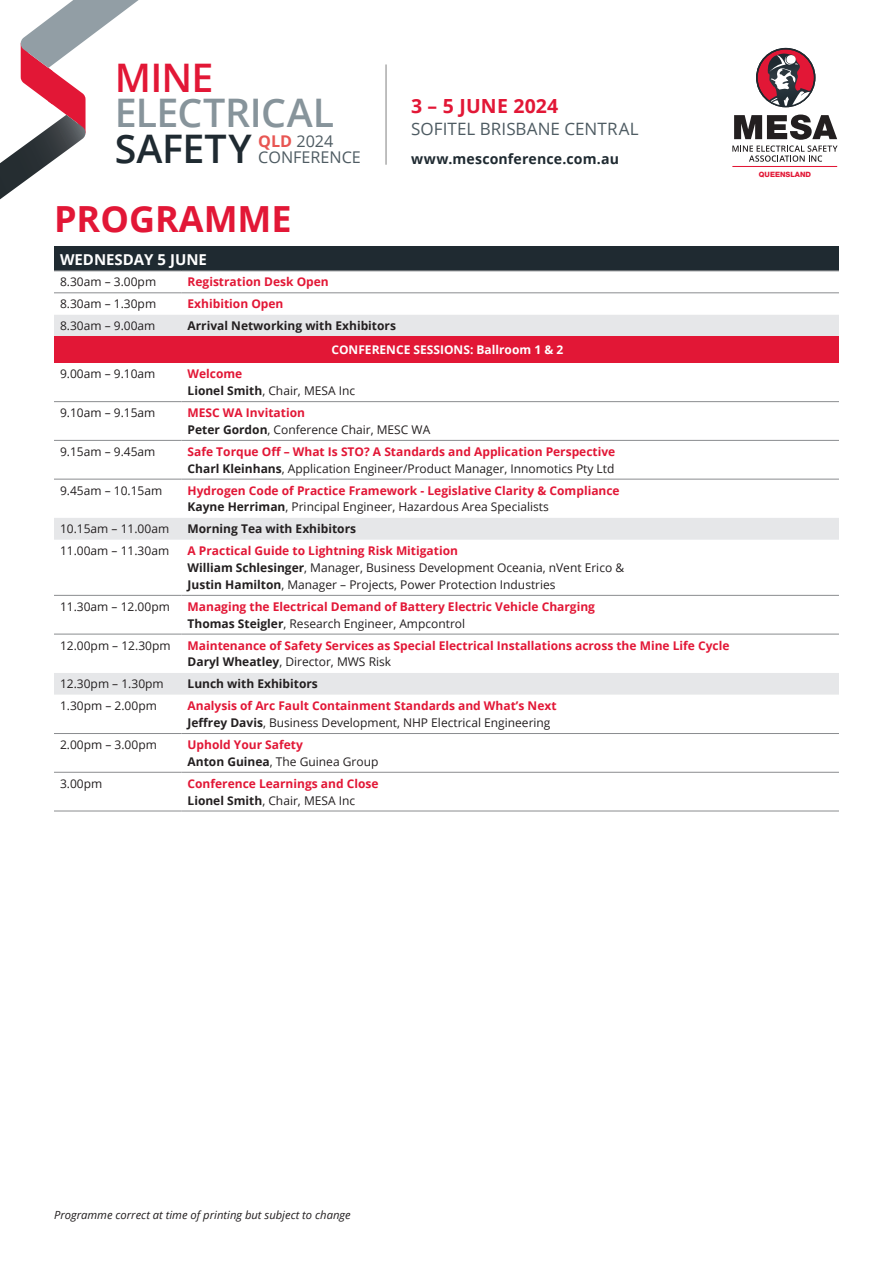
<style>
.page{position:relative;width:893px;height:1263px;background:#fff}
.page>*{position:absolute;margin:0;border:0;box-sizing:border-box;transform-origin:0 0}
.t1{font:600 39.3px "Open Sans";letter-spacing:-.01em;color:#87949b}
.t2{font:600 39.3px "Open Sans";letter-spacing:-.005em;color:#1f2a31}
.t3{font:600 39.3px "Open Sans";color:#e21736}
.t4{font:700 36px "Open Sans";color:#e21736}
.t5{font:700 19.5px "Open Sans";letter-spacing:.01em;color:#e21736}
.t6{font:17.1px "Open Sans";letter-spacing:.005em;color:#4e5b62}
.t7{font:16.2px/15.9px "Open Sans";color:#4e5b62}
.t8{font:700 15px "Open Sans";color:#fff}
.t9{font:700 14.1px "Open Sans";letter-spacing:.01em;color:#1f2a31}
.t10{font:700 12px/16.8px "Open Sans";color:#e21736}
.t11{font:12px/16.8px "Open Sans";color:#231f20}
.t12{font:700 12px "Open Sans";color:#231f20}
.t13{font:700 12px "Open Sans";color:#fff}
.t14{font:italic 11.25px "Open Sans";color:#231f20}
.t15{font:800 7.35px "Helvetica Neue LT Std";color:#e21736}
.s1{font-weight:700;color:#e85653}
.s2{font-weight:700;color:#e21736}
.s3{font-weight:700}
.s4{color:#231f20}
.s5{font-weight:400;color:#231f20}
</style>
<div class="page">
<svg style="left:0;top:0;width:139px;height:199px"></svg>
<hr style="left:385px;top:64px;width:1px;height:101px;background:#808180">
<svg style="left:757px;top:49px;width:58px;height:57px"></svg>
<svg style="left:766px;top:54px;width:49px;height:52px"></svg>
<div style="left:756px;top:48px;width:59px;height:59px;border:2px solid #1f2a31;border-radius:50%"></div>
<svg style="left:732px;top:115px;width:106px;height:47px"></svg>
<hr style="left:732px;top:166px;width:105px;height:1px;background:#e21736">
<div style="left:54px;top:247px;width:785px;height:24px;background:#1f2a31"></div>
<svg style="left:54px;top:271px;width:785px;height:23px"></svg>
<svg style="left:54px;top:315px;width:785px;height:225px"></svg>
<div style="left:54px;top:337px;width:785px;height:26px;background:#e21736"></div>
<svg style="left:54px;top:594px;width:785px;height:217px"></svg>
<hr style="left:54px;top:401px;width:128px;height:1px;background:#8a8c8f">
<hr style="left:182px;top:401px;width:657px;height:1px;background:#8a8c8f">
<hr style="left:54px;top:440px;width:128px;height:1px;background:#8a8c8f">
<hr style="left:182px;top:440px;width:657px;height:1px;background:#8a8c8f">
<hr style="left:54px;top:479px;width:128px;height:1px;background:#8a8c8f">
<hr style="left:182px;top:479px;width:657px;height:1px;background:#8a8c8f">
<hr style="left:54px;top:595px;width:128px;height:1px;background:#8a8c8f">
<hr style="left:182px;top:595px;width:657px;height:1px;background:#8a8c8f">
<hr style="left:54px;top:634px;width:128px;height:1px;background:#8a8c8f">
<hr style="left:182px;top:634px;width:657px;height:1px;background:#8a8c8f">
<hr style="left:54px;top:733px;width:128px;height:1px;background:#8a8c8f">
<hr style="left:182px;top:733px;width:657px;height:1px;background:#8a8c8f">
<hr style="left:54px;top:772px;width:128px;height:1px;background:#8a8c8f">
<hr style="left:182px;top:772px;width:657px;height:1px;background:#8a8c8f">
<hr style="left:54px;top:811px;width:128px;height:1px;background:#8a8c8f">
<hr style="left:182px;top:811px;width:657px;height:1px;background:#8a8c8f">
<hr style="left:54px;top:270px;width:128px;height:1px;background:#8a8c8f">
<hr style="left:182px;top:270px;width:657px;height:1px;background:#8a8c8f">
<hr style="left:54px;top:292px;width:128px;height:1px;background:#8a8c8f">
<hr style="left:182px;top:292px;width:657px;height:1px;background:#8a8c8f">
<h1 class="t3" style="left:115px;top:50px;width:100px">MINE</h1>
<h1 class="t1" style="left:115px;top:86px;width:221px">ELECTRICAL</h1>
<h1 class="t2" style="left:115px;top:122px;width:138px">SAFETY</h1>
<h3 class="t7" style="left:258px;top:133px;width:104px"><span class="s1">QLD</span> 2024<br>CONFERENCE</h3>
<h2 class="t4" style="left:54px;top:193px;width:239px">PROGRAMME</h2>
<h3 class="t5" style="left:411px;top:92px;width:149px">3 – 5 JUNE 2024</h3>
<h3 class="t6" style="left:411px;top:117px;width:229px">SOFITEL BRISBANE CENTRAL</h3>
<p class="t9" style="left:411px;top:149px;width:210px">www.mesconference.com.au</p>
<p class="t8" style="left:60px;top:248px;width:148px">WEDNESDAY 5 JUNE</p>
<p class="t11" style="left:60px;top:273px;width:98px">8.30am – 3.00pm</p>
<p class="t10" style="left:188px;top:273px;width:143px">Registration Desk Open</p>
<p class="t11" style="left:60px;top:295px;width:98px">8.30am – 1.30pm</p>
<p class="t10" style="left:188px;top:295px;width:97px">Exhibition Open</p>
<p class="t11" style="left:60px;top:317px;width:97px">8.30am – 9.00am</p>
<p class="t12" style="left:188px;top:317px;width:210px">Arrival Networking with Exhibitors</p>
<p class="t13" style="left:331px;top:342px;width:233px">CONFERENCE SESSIONS: Ballroom 1 &amp; 2</p>
<p class="t11" style="left:60px;top:365px;width:97px">9.00am – 9.10am</p>
<p class="t11" style="left:188px;top:365px;width:169px"><span class="s2">Welcome<br></span><span class="s3">Lionel Smith</span>, Chair, MESA Inc</p>
<p class="t11" style="left:60px;top:404px;width:97px">9.10am – 9.15am</p>
<p class="t11" style="left:188px;top:404px;width:244px"><span class="s2">MESC WA Invitation<br></span><span class="s3">Peter Gordon</span>, Conference Chair, MESC WA</p>
<p class="t11" style="left:60px;top:443px;width:97px">9.15am – 9.45am</p>
<p class="t10" style="left:188px;top:443px;width:429px">Safe Torque Off – What Is STO? A Standards and Application Perspective<br><span class="s4">Charl Kleinhans</span><span class="s5">, Application Engineer/Product Manager, Innomotics Pty Ltd</span></p>
<p class="t11" style="left:60px;top:482px;width:104px">9.45am – 10.15am</p>
<p class="t10" style="left:188px;top:482px;width:434px">Hydrogen Code of Practice Framework - Legislative Clarity &amp; Compliance<br><span class="s4">Kayne Herriman</span><span class="s5">, Principal Engineer, Hazardous Area Specialists</span></p>
<p class="t11" style="left:60px;top:520px;width:111px">10.15am – 11.00am</p>
<p class="t12" style="left:188px;top:521px;width:170px">Morning Tea with Exhibitors</p>
<p class="t11" style="left:60px;top:542px;width:111px">11.00am – 11.30am</p>
<p class="t11" style="left:188px;top:542px;width:438px"><span class="s2">A Practical Guide to Lightning Risk Mitigation<br></span><span class="s3">William Schlesinger</span>, Manager, Business Development Oceania, nVent Erico &amp;<br><span class="s3">Justin Hamilton</span>, Manager – Projects, Power Protection Industries</p>
<p class="t11" style="left:60px;top:598px;width:111px">11.30am – 12.00pm</p>
<p class="t10" style="left:188px;top:598px;width:409px">Managing the Electrical Demand of Battery Electric Vehicle Charging<br><span class="s4">Thomas Steigler</span><span class="s5">, Research Engineer, Ampcontrol</span></p>
<p class="t11" style="left:60px;top:636px;width:112px">12.00pm – 12.30pm</p>
<p class="t10" style="left:188px;top:636px;width:543px">Maintenance of Safety Services as Special Electrical Installations across the Mine Life Cycle<br><span class="s4">Daryl Wheatley</span><span class="s5">, Director, MWS Risk</span></p>
<p class="t11" style="left:60px;top:675px;width:105px">12.30pm – 1.30pm</p>
<p class="t12" style="left:188px;top:675px;width:132px">Lunch with Exhibitors</p>
<p class="t11" style="left:60px;top:697px;width:98px">1.30pm – 2.00pm</p>
<p class="t10" style="left:188px;top:697px;width:370px">Analysis of Arc Fault Containment Standards and What’s Next<br><span class="s4">Jeffrey Davis</span><span class="s5">, Business Development, NHP Electrical Engineering</span></p>
<p class="t11" style="left:60px;top:736px;width:98px">2.00pm – 3.00pm</p>
<p class="t10" style="left:188px;top:736px;width:192px">Uphold Your Safety<br><span class="s4">Anton Guinea</span><span class="s5">, The Guinea Group</span></p>
<p class="t11" style="left:60px;top:775px;width:44px">3.00pm</p>
<p class="t10" style="left:188px;top:775px;width:192px">Conference Learnings and Close<br><span class="s4">Lionel Smith</span><span class="s5">, Chair, MESA Inc</span></p>
<p class="t15" style="left:759px;top:170px;width:54px">QUEENSLAND</p>
<p class="t14" style="left:54px;top:1207px;width:298px">Programme correct at time of printing but subject to change</p>
</div>
